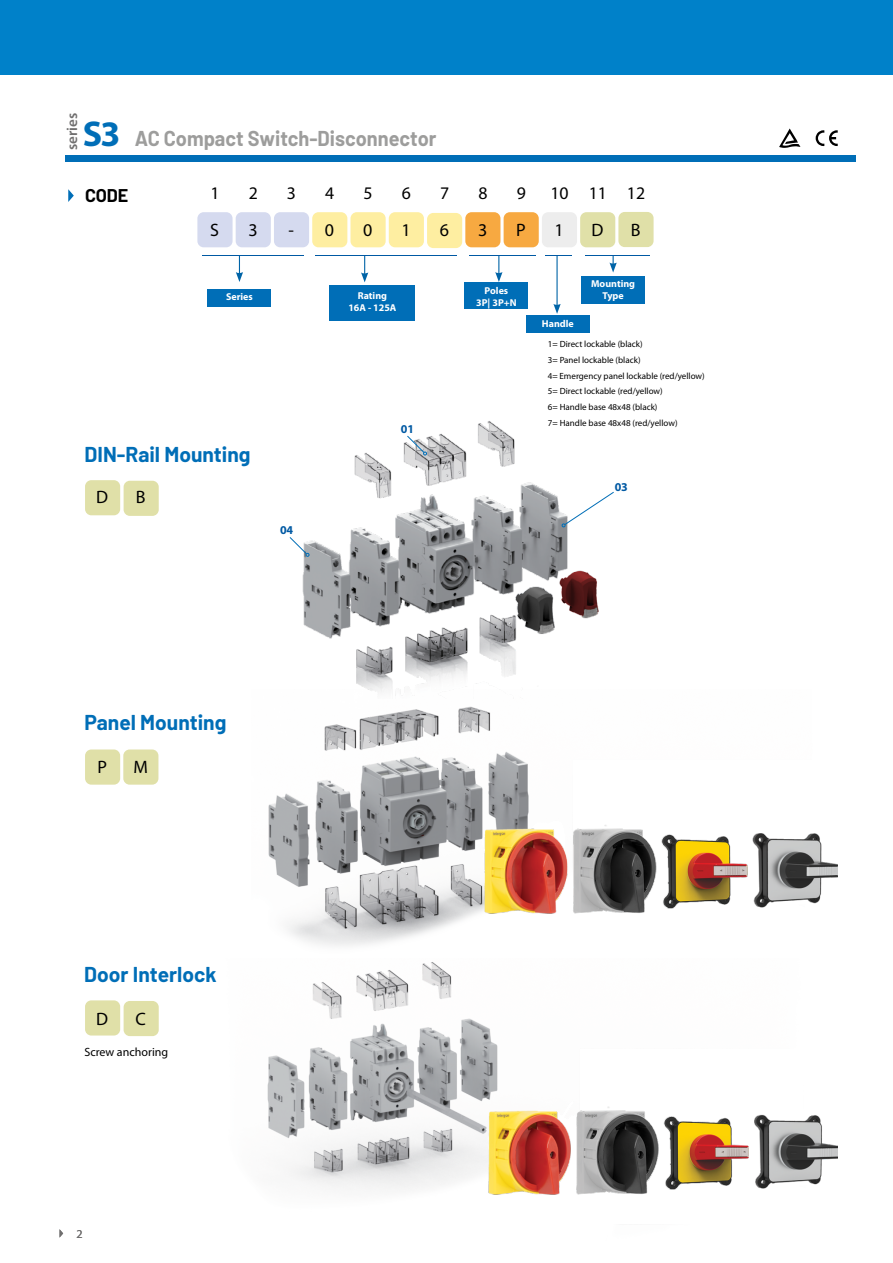
<style>
.page{position:relative;width:893px;height:1263px;background:#fff}
.page>*{position:absolute;margin:0;border:0;box-sizing:border-box;transform-origin:0 0}
.t1{font:700 21px "Barlow";color:#006eb7}
.t2{font:700 21px "Barlow";color:#9d9d9c;scale:.95 1}
.t3{font:18px "Myriad Pro";color:#000}
.t4{font:700 18px "Barlow";color:#000}
.t5{font:17.7px "Myriad Pro";color:#000}
.t6{font:600 15px "Myriad Pro";color:#706f6f}
.t7{font:12px "Myriad Pro";color:#000}
.t8{font:700 12px "Myriad Pro";color:#0059a3}
.t9{font:12px "Myriad Pro";color:#706f6f}
.t10{font:700 10.05px/12px "Myriad Pro";color:#fff;text-align:center}
.t11{font:9px/15.8px "Myriad Pro";color:#000}
.s1{font-family:"Myriad Pro";font-size:36px;color:#006eb7}
</style>
<div class="page">
<img style="left:268px;top:706px;width:570px;height:240px">
<img style="left:267px;top:962px;width:571px;height:233px">
<img style="left:302px;top:421px;width:297px;height:275px">
<svg style="left:406px;top:435px;width:21px;height:20px"></svg>
<svg style="left:289px;top:536px;width:20px;height:21px"></svg>
<svg style="left:562px;top:491px;width:52px;height:36px"></svg>
<div style="left:451px;top:489px;width:17px;height:13px;background:#fff"></div>
<div style="left:449px;top:494px;width:17px;height:8px;background:#fff"></div>
<div style="left:448px;top:495px;width:17px;height:8px;background:#fff"></div>
<div style="left:85px;top:480px;width:35px;height:35px;background:#e0e0a8;border-radius:6px"></div>
<div style="left:124px;top:481px;width:35px;height:35px;background:#e0e0a8;border-radius:6px"></div>
<div style="left:85px;top:749px;width:35px;height:36px;background:#e0e0a8;border-radius:6px"></div>
<div style="left:123px;top:749px;width:35px;height:36px;background:#e0e0a8;border-radius:6px"></div>
<div style="left:85px;top:1000px;width:35px;height:35px;background:#e0e0a8;border-radius:6px"></div>
<div style="left:124px;top:1001px;width:35px;height:35px;background:#e0e0a8;border-radius:6px"></div>
<div style="left:0;top:0;width:893px;height:74px;background:#0081c9"></div>
<svg style="left:60px;top:1230px;width:3px;height:7px"></svg>
<svg style="left:68px;top:189px;width:6px;height:13px"></svg>
<svg style="left:779px;top:128px;width:21px;height:20px"></svg>
<svg style="left:816px;top:130px;width:22px;height:16px"></svg>
<div style="left:65px;top:155px;width:790px;height:6px;background:#006eb7"></div>
<svg style="left:236px;top:256px;width:7px;height:26px"></svg>
<svg style="left:495px;top:256px;width:7px;height:26px"></svg>
<svg style="left:609px;top:256px;width:8px;height:17px"></svg>
<hr style="left:556px;top:255px;width:2px;height:51px;background:#0064a7">
<svg style="left:553px;top:304px;width:8px;height:10px"></svg>
<svg style="left:361px;top:256px;width:7px;height:26px"></svg>
<hr style="left:202px;top:255px;width:102px;height:1px;background:#0059a3">
<hr style="left:469px;top:255px;width:66px;height:1px;background:#0059a3">
<hr style="left:586px;top:255px;width:64px;height:1px;background:#0059a3">
<svg style="left:546px;top:255px;width:26px;height:1px"></svg>
<hr style="left:316px;top:255px;width:141px;height:1px;background:#0059a3">
<div style="left:197px;top:212px;width:36px;height:35px;background:#d5daef;border-radius:6px"></div>
<div style="left:236px;top:212px;width:35px;height:35px;background:#d5daef;border-radius:6px"></div>
<div style="left:274px;top:212px;width:35px;height:35px;background:#d5daef;border-radius:6px"></div>
<div style="left:312px;top:212px;width:35px;height:35px;background:#feeea1;border-radius:6px"></div>
<div style="left:350px;top:212px;width:36px;height:35px;background:#feeea1;border-radius:6px"></div>
<div style="left:389px;top:212px;width:35px;height:35px;background:#feeea1;border-radius:6px"></div>
<div style="left:427px;top:213px;width:35px;height:35px;background:#feeea1;border-radius:6px"></div>
<div style="left:465px;top:212px;width:35px;height:35px;background:#f7a941;border-radius:6px"></div>
<div style="left:504px;top:212px;width:35px;height:35px;background:#f7a941;border-radius:6px"></div>
<div style="left:542px;top:212px;width:35px;height:35px;background:#ededed;border-radius:6px"></div>
<div style="left:580px;top:212px;width:35px;height:35px;background:#e0e0a8;border-radius:6px"></div>
<div style="left:618px;top:212px;width:36px;height:35px;background:#e0e0a8;border-radius:6px"></div>
<div style="left:208px;top:289px;width:63px;height:17px;background:#006eb7"></div>
<div style="left:526px;top:315px;width:64px;height:18px;background:#006eb7"></div>
<div style="left:329px;top:285px;width:85px;height:35px;background:#006eb7"></div>
<div style="left:581px;top:276px;width:64px;height:28px;background:#006eb7"></div>
<div style="left:464px;top:283px;width:64px;height:26px;background:#006eb7"></div>
<h3 class="t6" style="left:63px;top:150px;width:39px;rotate:-90deg">series</h3>
<h1 class="t2" style="left:83px;top:125px;width:374px"><span class="s1">S3</span> AC Compact Switch-Disconnector</h1>
<h2 class="t4" style="left:85px;top:184px;width:45px">CODE</h2>
<h3 class="t5" style="left:210px;top:183px;width:11px">1</h3>
<h3 class="t5" style="left:249px;top:183px;width:11px">2</h3>
<h3 class="t5" style="left:287px;top:183px;width:11px">3</h3>
<h3 class="t5" style="left:325px;top:183px;width:11px">4</h3>
<h3 class="t5" style="left:364px;top:183px;width:11px">5</h3>
<h3 class="t5" style="left:402px;top:183px;width:11px">6</h3>
<h3 class="t5" style="left:440px;top:183px;width:11px">7</h3>
<h3 class="t5" style="left:478px;top:183px;width:11px">8</h3>
<h3 class="t5" style="left:517px;top:183px;width:11px">9</h3>
<h3 class="t5" style="left:550px;top:183px;width:96px">10 11 12</h3>
<h2 class="t3" style="left:210px;top:220px;width:10px">S</h2>
<h2 class="t3" style="left:248px;top:220px;width:11px">3</h2>
<h2 class="t3" style="left:288px;top:220px;width:47px">- 0</h2>
<h2 class="t3" style="left:363px;top:220px;width:11px">0</h2>
<h2 class="t3" style="left:401px;top:220px;width:11px">1</h2>
<h2 class="t3" style="left:440px;top:220px;width:11px">6</h2>
<h2 class="t3" style="left:478px;top:220px;width:11px">3</h2>
<h2 class="t3" style="left:516px;top:220px;width:11px">P</h2>
<h2 class="t3" style="left:555px;top:220px;width:11px">1</h2>
<h2 class="t3" style="left:591px;top:220px;width:13px">D</h2>
<h2 class="t3" style="left:631px;top:220px;width:11px">B</h2>
<p class="t10" style="left:226px;top:291px;width:28px">Series</p>
<p class="t10" style="left:348px;top:289px;width:50px">Rating<br>16A - 125A</p>
<h3 class="t8" style="left:401px;top:422px;width:15px">01</h3>
<p class="t10" style="left:476px;top:285px;width:42px">Poles<br>3P| 3P+N</p>
<p class="t10" style="left:542px;top:317px;width:33px">Handle</p>
<p class="t10" style="left:591px;top:277px;width:45px">Mounting<br>Type</p>
<p class="t11" style="left:548px;top:336px;width:158px">1= Direct lockable (black)<br>3= Panel lockable (black)<br>4= Emergency panel lockable (red/yellow)<br>5= Direct lockable (red/yellow)<br>6= Handle base 48x48 (black)<br>7= Handle base 48x48 (red/yellow)</p>
<h1 class="t1" style="left:85px;top:442px;width:167px">DIN-Rail Mounting</h1>
<h2 class="t3" style="left:96px;top:487px;width:13px">D</h2>
<h2 class="t3" style="left:136px;top:487px;width:11px">B</h2>
<h3 class="t8" style="left:280px;top:524px;width:15px">04</h3>
<h1 class="t1" style="left:84px;top:709px;width:144px">Panel Mounting</h1>
<h2 class="t3" style="left:98px;top:757px;width:11px">P</h2>
<h2 class="t3" style="left:133px;top:757px;width:16px">M</h2>
<h1 class="t1" style="left:84px;top:961px;width:134px">Door Interlock</h1>
<h2 class="t3" style="left:96px;top:1009px;width:13px">D</h2>
<h2 class="t3" style="left:136px;top:1009px;width:12px">C</h2>
<h3 class="t7" style="left:84px;top:1046px;width:85px">Screw anchoring</h3>
<h3 class="t9" style="left:77px;top:1227px;width:8px">2</h3>
<h3 class="t8" style="left:615px;top:480px;width:15px">03</h3>
</div>
